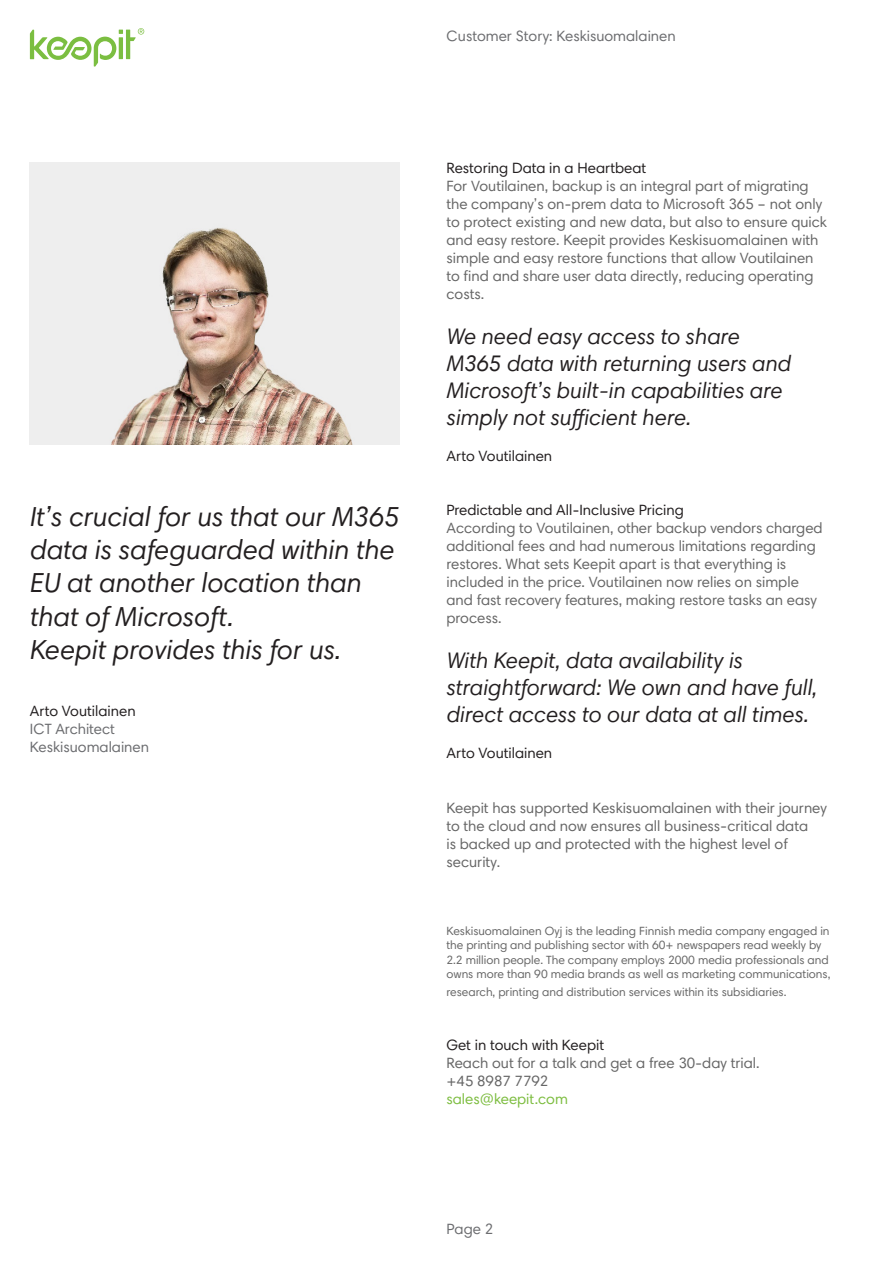
<style>
.page{position:relative;width:893px;height:1263px;background:#fff}
.page>*{position:absolute;margin:0;border:0;box-sizing:border-box;transform-origin:0 0}
.Paragraph_Style_1{font:italic 27.75px/33.3px "Harmonia Sans Std";color:#231f20}
.Paragraph_Style_2{font:italic 22.5px/27px "Harmonia Sans Pro";color:#231f20}
.Paragraph_Style_2-2{font:15px/18px "Harmonia Sans Std";color:#666}
.Paragraph_Style_2-3{font:15px "Harmonia Sans Std";color:#231f20}
.Paragraph_Style_2-4{font:15px "Harmonia Sans Std";color:#6c6d70}
.Paragraph_Style_2-5{font:15px "Harmonia Sans Std";color:#7dbd40}
.Paragraph_Style_2-6{font:12px/14.4px "Harmonia Sans Std";color:#666}
</style>
<div class="page">
<img style="left:30px;top:162px;width:370px;height:283px">
<svg style="left:30px;top:28px;width:114px;height:39px"></svg>
<p class="Paragraph_Style_1" style="left:30px;top:500px;width:371px">It’s crucial for us that our M365 data is safeguarded within the<br>EU at another location than that of Microsoft.</p>
<p class="Paragraph_Style_1" style="left:30px;top:633px;width:313px">Keepit provides this for us.</p>
<p class="Paragraph_Style_2-3" style="left:30px;top:702px;width:107px">Arto Voutilainen</p>
<p class="Paragraph_Style_2-4" style="left:30px;top:720px;width:87px">ICT Architect</p>
<p class="Paragraph_Style_2-4" style="left:30px;top:738px;width:121px">Keskisuomalainen</p>
<p class="Paragraph_Style_2-4" style="left:446px;top:26px;width:231px">Customer Story: Keskisuomalainen</p>
<p class="Paragraph_Style_2-3" style="left:446px;top:159px;width:201px">Restoring Data in a Heartbeat</p>
<p class="Paragraph_Style_2-2" style="left:446px;top:177px;width:382px">For Voutilainen, backup is an integral part of migrating the company’s on-prem data to Microsoft 365 – not only to protect existing and new data, but also to ensure quick and easy restore. Keepit provides Keskisuomalainen with simple and easy restore functions that allow Voutilainen to find and share user data directly, reducing operating costs.</p>
<p class="Paragraph_Style_2" style="left:446px;top:323px;width:346px">We need easy access to share<br>M365 data with returning users and<br>Microsoft’s built-in capabilities are simply not sufficient here.</p>
<p class="Paragraph_Style_2-3" style="left:446px;top:447px;width:107px">Arto Voutilainen</p>
<p class="Paragraph_Style_2-3" style="left:446px;top:501px;width:239px">Predictable and All-Inclusive Pricing</p>
<p class="Paragraph_Style_2-2" style="left:446px;top:519px;width:378px">According to Voutilainen, other backup vendors charged additional fees and had numerous limitations regarding restores. What sets Keepit apart is that everything is included in the price. Voutilainen now relies on simple and fast recovery features, making restore tasks an easy process.</p>
<p class="Paragraph_Style_2" style="left:446px;top:647px;width:372px">With Keepit, data availability is straightforward: We own and have full, direct access to our data at all times.</p>
<p class="Paragraph_Style_2-3" style="left:446px;top:744px;width:107px">Arto Voutilainen</p>
<p class="Paragraph_Style_2-2" style="left:446px;top:798px;width:382px">Keepit has supported Keskisuomalainen with their journey to the cloud and now ensures all business-critical data<br>is backed up and protected with the highest level of security.</p>
<p class="Paragraph_Style_2-6" style="left:446px;top:923px;width:385px">Keskisuomalainen Oyj is the leading Finnish media company engaged in the printing and publishing sector with 60+ newspapers read weekly by 2.2 million people. The company employs 2000 media professionals and owns more than 90 media brands as well as marketing communications,</p>
<p class="Paragraph_Style_2-6" style="left:446px;top:985px;width:341px">research, printing and distribution services within its subsidiaries.</p>
<p class="Paragraph_Style_2-3" style="left:446px;top:1036px;width:159px">Get in touch with Keepit</p>
<p class="Paragraph_Style_2-2" style="left:446px;top:1054px;width:315px">Reach out for a talk and get a free 30-day trial.</p>
<p class="Paragraph_Style_2-2" style="left:446px;top:1072px;width:103px">+45 8987 7792</p>
<p class="Paragraph_Style_2-5" style="left:446px;top:1090px;width:123px">sales@keepit.com</p>
<p class="Paragraph_Style_2-4" style="left:446px;top:1219px;width:48px">Page 2</p>
</div>
